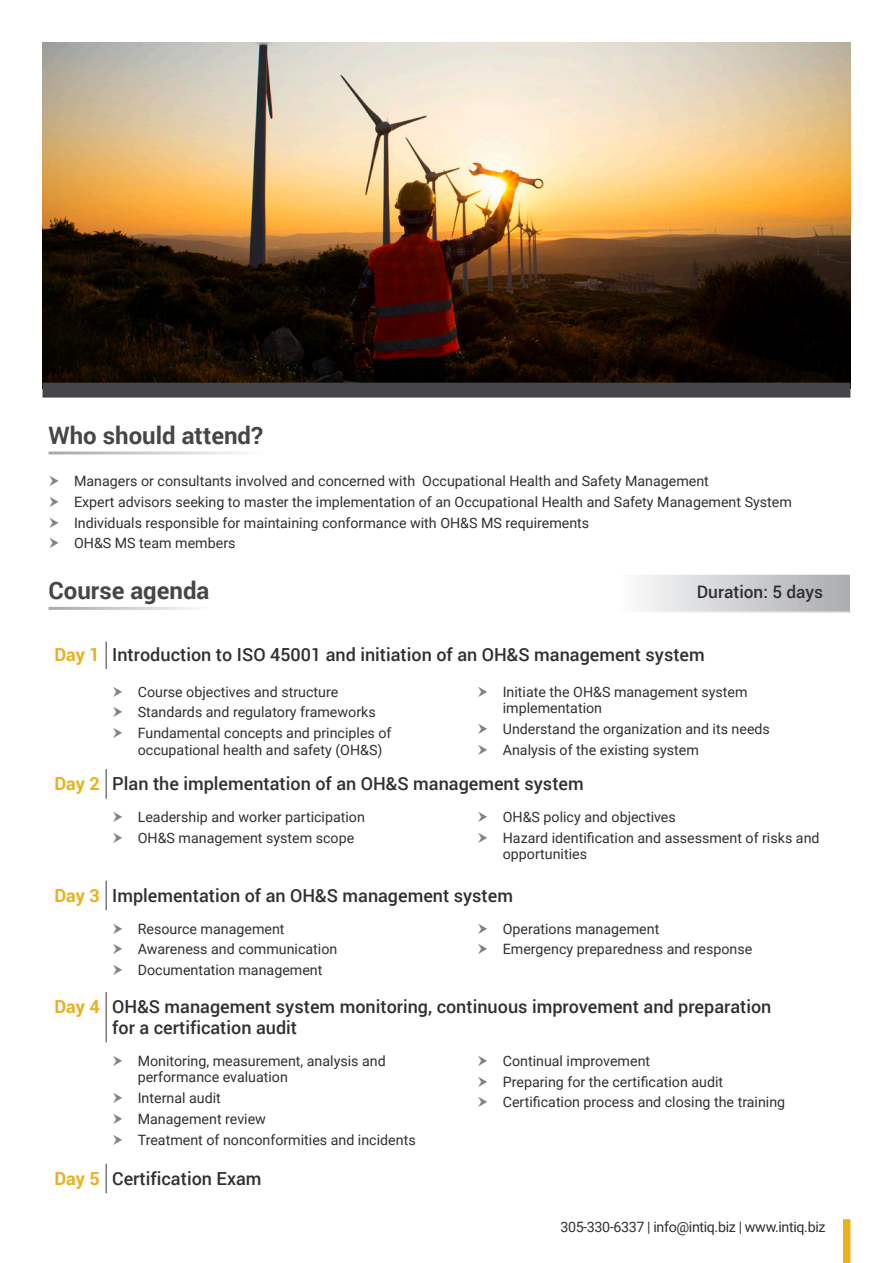
<style>
.page{position:relative;width:893px;height:1263px;background:#fff}
.page>*{position:absolute;margin:0;border:0;box-sizing:border-box;transform-origin:0 0}
.t1{font:700 24px "Roboto";color:#464648}
.t2{font:500 18px "Roboto";color:#312f30}
.t3{font:700 18px "Roboto";letter-spacing:-.005em;color:#e8b121}
.t4{font:500 17.25px "Roboto";color:#312f30}
.Bullet_Points{font:14.25px/16.5px "Roboto";color:#312f30}
.Bullet_Points-2{font:14.25px "Roboto";letter-spacing:-.025em;color:#312f30}
</style>
<div class="page">
<img style="left:43px;top:43px;width:807px;height:340px">
<div style="left:43px;top:383px;width:807px;height:15px;background:#464648"></div>
<svg style="left:642px;top:575px;width:208px;height:37px;background:#cfd0d2"></svg>
<hr style="left:105px;top:642px;width:2px;height:27px;background:#76787b">
<hr style="left:105px;top:769px;width:2px;height:30px;background:#76787b">
<hr style="left:105px;top:881px;width:2px;height:29px;background:#76787b">
<hr style="left:105px;top:992px;width:2px;height:50px;background:#76787b">
<hr style="left:105px;top:1164px;width:2px;height:29px;background:#76787b">
<div style="left:843px;top:1219px;width:7px;height:44px;background:#e9b11f"></div>
<p class="t1" style="left:49px;top:418px;width:216px">Who should attend?</p>
<p class="Bullet_Points" style="left:74px;top:472px;width:636px">Managers or consultants involved and concerned with Occupational Health and Safety Management</p>
<p class="Bullet_Points" style="left:74px;top:493px;width:719px">Expert advisors seeking to master the implementation of an Occupational Health and Safety Management System</p>
<p class="Bullet_Points" style="left:74px;top:514px;width:517px">Individuals responsible for maintaining conformance with OH&amp;S MS requirements</p>
<p class="Bullet_Points" style="left:74px;top:535px;width:163px">OH&amp;S MS team members</p>
<p class="t1" style="left:49px;top:574px;width:162px">Course agenda</p>
<p class="t4" style="left:697px;top:580px;width:128px">Duration: 5 days</p>
<p class="t3" style="left:55px;top:641px;width:47px">Day 1</p>
<p class="t2" style="left:112px;top:641px;width:594px">Introduction to ISO 45001 and initiation of an OH&amp;S management system</p>
<p class="Bullet_Points" style="left:138px;top:683px;width:202px">Course objectives and structure</p>
<p class="Bullet_Points" style="left:138px;top:704px;width:239px">Standards and regulatory frameworks</p>
<p class="Bullet_Points" style="left:138px;top:724px;width:255px">Fundamental concepts and principles of occupational health and safety (OH&amp;S)</p>
<p class="Bullet_Points" style="left:503px;top:683px;width:246px">Initiate the OH&amp;S management system implementation</p>
<p class="Bullet_Points" style="left:503px;top:720px;width:269px">Understand the organization and its needs</p>
<p class="Bullet_Points" style="left:503px;top:741px;width:198px">Analysis of the existing system</p>
<p class="t3" style="left:55px;top:771px;width:47px">Day 2</p>
<p class="t2" style="left:112px;top:771px;width:473px">Plan the implementation of an OH&amp;S management system</p>
<p class="Bullet_Points" style="left:138px;top:808px;width:229px">Leadership and worker participation</p>
<p class="Bullet_Points" style="left:138px;top:829px;width:218px">OH&amp;S management system scope</p>
<p class="Bullet_Points" style="left:503px;top:808px;width:175px">OH&amp;S policy and objectives</p>
<p class="Bullet_Points" style="left:503px;top:829px;width:318px">Hazard identification and assessment of risks and opportunities</p>
<p class="t3" style="left:55px;top:882px;width:47px">Day 3</p>
<p class="t2" style="left:112px;top:882px;width:402px">Implementation of an OH&amp;S management system</p>
<p class="Bullet_Points" style="left:138px;top:920px;width:148px">Resource management</p>
<p class="Bullet_Points" style="left:138px;top:940px;width:201px">Awareness and communication</p>
<p class="Bullet_Points" style="left:138px;top:961px;width:186px">Documentation management</p>
<p class="Bullet_Points" style="left:503px;top:920px;width:158px">Operations management</p>
<p class="Bullet_Points" style="left:503px;top:940px;width:251px">Emergency preparedness and response</p>
<p class="t3" style="left:55px;top:994px;width:47px">Day 4</p>
<p class="t2" style="left:112px;top:994px;width:661px">OH&amp;S management system monitoring, continuous improvement and preparation</p>
<p class="t2" style="left:112px;top:1015px;width:186px">for a certification audit</p>
<p class="Bullet_Points" style="left:138px;top:1052px;width:250px">Monitoring, measurement, analysis and performance evaluation</p>
<p class="Bullet_Points" style="left:138px;top:1089px;width:85px">Internal audit</p>
<p class="Bullet_Points" style="left:138px;top:1110px;width:130px">Management review</p>
<p class="Bullet_Points" style="left:138px;top:1131px;width:279px">Treatment of nonconformities and incidents</p>
<p class="Bullet_Points" style="left:503px;top:1052px;width:149px">Continual improvement</p>
<p class="Bullet_Points" style="left:503px;top:1073px;width:222px">Preparing for the certification audit</p>
<p class="Bullet_Points" style="left:503px;top:1093px;width:284px">Certification process and closing the training</p>
<p class="t3" style="left:55px;top:1165px;width:47px">Day 5</p>
<p class="t2" style="left:112px;top:1165px;width:151px">Certification Exam</p>
<p class="Bullet_Points-2" style="left:560px;top:1217px;width:267px">305-330-6337 | info@intiq.biz | www.intiq.biz</p>
</div>
